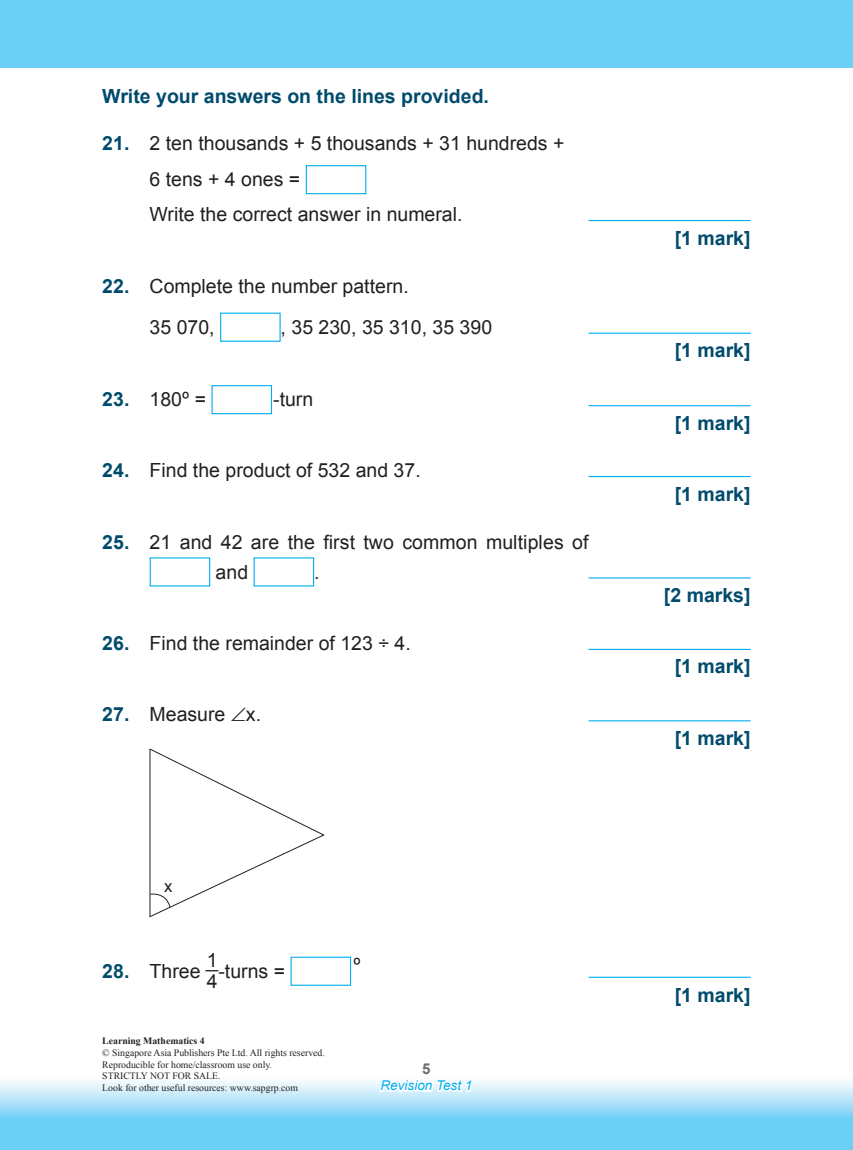
<style>
.page{position:relative;width:853px;height:1150px;background:#fff}
.page>*{position:absolute;margin:0;border:0;box-sizing:border-box;transform-origin:0 0}
.t1{font:19.5px/30px "Arial";color:#231f20}
.A___B___C___D{font:700 19.5px "Arial";color:#004b6c}
.t2{font:16.65px "Arial";color:#231f20;scale:.68 1}
.t3{font:16.5px "Arial";color:#231f20}
.t4{font:italic 13.5px "Arial";color:#00aeef}
.t5{font:9.75px/11.7px "Times New Roman";color:#231f20}
.t6{font:700 9.75px "Times New Roman";color:#231f20}
.s1{font-weight:700;color:#004b6c}
.s2{font-size:19.5px}
</style>
<div class="page">
<svg style="left:0;top:1080px;width:853px;height:70px;background:#93daf7"></svg>
<svg style="left:377px;top:1080px;width:98px;height:20px"></svg>
<div style="left:0;top:0;width:853px;height:68px;background:#6bcff6"></div>
<div style="left:306px;top:165px;width:60px;height:29px;border:1px solid #00aeef"></div>
<hr style="left:588px;top:220px;width:162px;height:1px;background:#00aeef">
<div style="left:220px;top:313px;width:61px;height:29px;border:1px solid #00aeef"></div>
<hr style="left:588px;top:333px;width:162px;height:1px;background:#00aeef">
<div style="left:211px;top:385px;width:61px;height:29px;border:1px solid #00aeef"></div>
<hr style="left:588px;top:405px;width:162px;height:1px;background:#00aeef">
<hr style="left:588px;top:476px;width:162px;height:1px;background:#00aeef">
<div style="left:150px;top:557px;width:60px;height:29px;border:1px solid #00aeef"></div>
<hr style="left:588px;top:577px;width:162px;height:1px;background:#00aeef">
<hr style="left:588px;top:649px;width:162px;height:1px;background:#00aeef">
<hr style="left:588px;top:720px;width:162px;height:1px;background:#00aeef">
<svg style="left:149px;top:748px;width:175px;height:169px"></svg>
<div style="left:290px;top:956px;width:61px;height:29px;border:1px solid #00aeef"></div>
<hr style="left:588px;top:976px;width:162px;height:1px;background:#00aeef">
<p class="A___B___C___D" style="left:102px;top:83px;width:388px">Write your answers on the lines provided.</p>
<p class="t1" style="left:102px;top:129px;width:463px"><span class="s1">21 .</span> 2 ten thousands + 5 thousands + 31 hundreds +</p>
<p class="t1" style="left:150px;top:165px;width:152px">6 tens + 4 ones =</p>
<p class="t1" style="left:150px;top:199px;width:314px">Write the correct answer in numeral.</p>
<p class="t1" style="left:102px;top:271px;width:308px"><span class="s1">22.</span> Complete the number pattern.</p>
<p class="t1" style="left:150px;top:312px;width:67px">35 070,</p>
<p class="t1" style="left:281px;top:312px;width:213px">, 35 230, 35 310, 35 390</p>
<p class="t1" style="left:102px;top:384px;width:105px"><span class="s1">23.</span> 180º =</p>
<p class="t1" style="left:273px;top:384px;width:42px">-turn</p>
<p class="t1" style="left:102px;top:455px;width:320px"><span class="s1">24.</span> Find the product of 532 and 37.</p>
<p class="t1" style="left:216px;top:527px;width:374px;text-indent:-113px"><span class="s1">25.</span> 21 and 42 are the first two common multiples of and</p>
<p class="t1" style="left:314px;top:557px;width:7px">.</p>
<p class="t1" style="left:102px;top:628px;width:310px"><span class="s1">26.</span> Find the remainder of 123 ÷ 4.</p>
<p class="t1" style="left:102px;top:699px;width:160px"><span class="s1">27.</span> Measure ∠x.</p>
<p class="t3" style="left:164px;top:875px;width:10px">x</p>
<p class="t1" style="left:102px;top:956px;width:100px"><span class="s1">28.</span> Three</p>
<p class="t2" style="left:206px;top:951px;width:20px">_ _<span class="s2">1</span></p>
<p class="t1" style="left:218px;top:956px;width:68px">-turns =</p>
<p class="t1" style="left:207px;top:966px;width:12px">4</p>
<p class="t6" style="left:102px;top:1034px;width:104px">Learning Mathematics 4</p>
<p class="t5" style="left:102px;top:1046px;width:224px">© Singapore Asia Publishers Pte Ltd. All rights reserved.<br>Reproducible for home/classroom use only.<br>STRICTLY NOT FOR SALE.<br>Look for other useful resources: www.sapgrp.com</p>
<p class="t1" style="left:353px;top:950px;width:9px">º</p>
<p class="t4" style="left:380px;top:1076px;width:93px">Revision Test 1</p>
<p class="A___B___C___D" style="left:674px;top:225px;width:77px">[1 mark]</p>
<p class="A___B___C___D" style="left:674px;top:337px;width:77px">[1 mark]</p>
<p class="A___B___C___D" style="left:674px;top:410px;width:77px">[1 mark]</p>
<p class="A___B___C___D" style="left:674px;top:481px;width:77px">[1 mark]</p>
<p class="A___B___C___D" style="left:664px;top:582px;width:88px">[2 marks]</p>
<p class="A___B___C___D" style="left:674px;top:653px;width:77px">[1 mark]</p>
<p class="A___B___C___D" style="left:674px;top:725px;width:77px">[1 mark]</p>
<p class="A___B___C___D" style="left:674px;top:982px;width:77px">[1 mark]</p>
</div>
